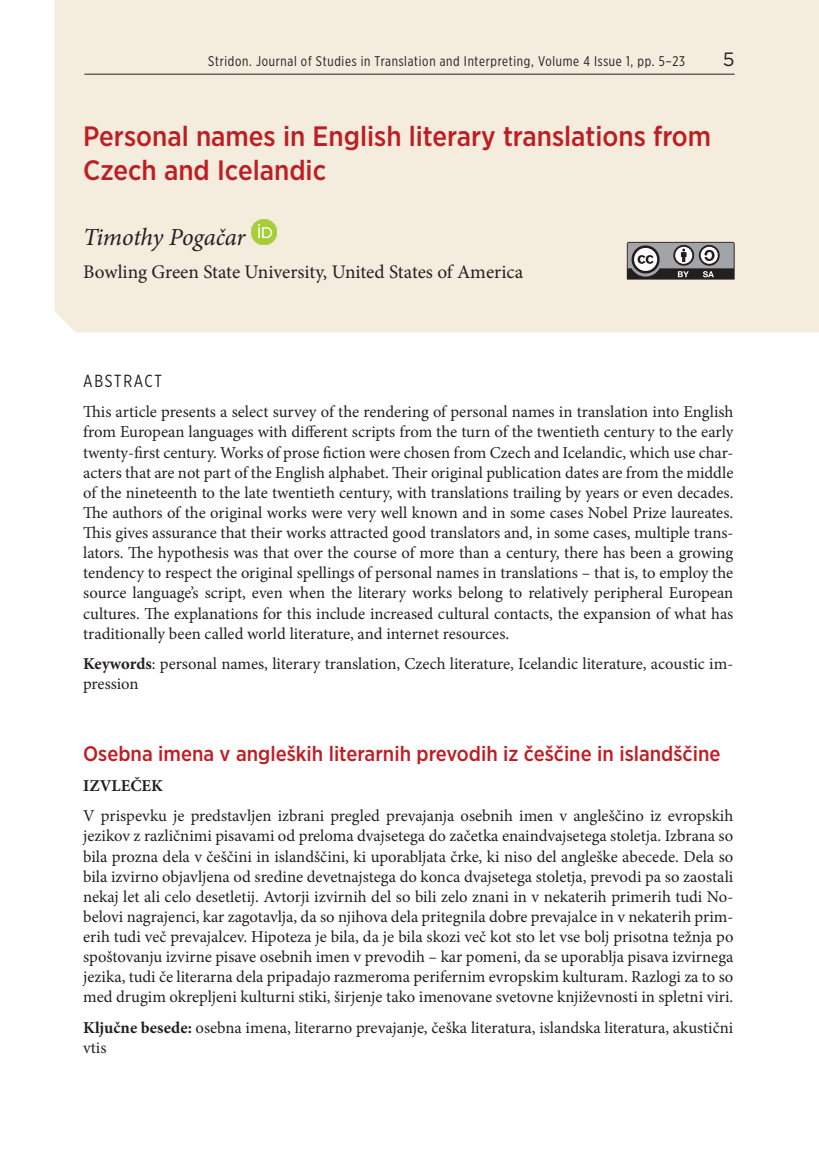
<style>
.page{position:relative;width:819px;height:1166px;background:#fff}
.page>*{position:absolute;margin:0;border:0;box-sizing:border-box;transform-origin:0 0}
.AS_Naslov_clanka{font:500 28px/33.6px "Gotham Narrow";color:#be1e23}
.AN_Avtor_clanka{font:italic 24.5px "Minion Pro";letter-spacing:-.01em;color:#231f20}
.AS_Naslov_clanka_mali{font:500 21px "Gotham Narrow";color:#be1e23}
.AN_Avtor_fakulteta{font:19.25px "Minion Pro";letter-spacing:-.005em;color:#231f20}
.t1{font:19.25px "Gotham";color:#231f20}
.ABSTRACT_naslov{font:17.5px "Gotham X Narrow";letter-spacing:.1em;color:#231f20}
.ABSTRACT_besedilo{font:16.62px/20.1px "Minion Pro";color:#231f20;text-align:justify}
.ABSTRACT_besedilo-2{font:700 16.62px "Minion Pro";color:#231f20}
.t2{font:14px "Gotham X Narrow";letter-spacing:.05em;color:#231f20}
.s1{font-weight:700}
</style>
<div class="page">
<div style="left:55px;top:0;width:764px;height:332px;background:#f4ecdd"></div>
<svg style="left:626px;top:242px;width:108px;height:38px;background:#807e80"></svg>
<img style="left:251px;top:220px;width:25px;height:25px">
<hr style="left:84px;top:74px;width:650px;height:1px;background:#231f20">
<p class="t2" style="left:208px;top:53px;width:478px">Stridon. Journal of Studies in Translation and Interpreting, Volume 4 Issue 1, pp. 5–23</p>
<p class="t1" style="left:722px;top:47px;width:13px">5</p>
<p class="AS_Naslov_clanka" style="left:83px;top:119px;width:629px">Personal names in English literary translations from<br>Czech and Icelandic</p>
<p class="AN_Avtor_clanka" style="left:83px;top:220px;width:164px">Timothy Pogačar</p>
<p class="AN_Avtor_fakulteta" style="left:83px;top:259px;width:441px">Bowling Green State University, United States of America</p>
<p class="ABSTRACT_naslov" style="left:83px;top:371px;width:80px">ABSTRACT</p>
<p class="ABSTRACT_besedilo" style="left:83px;top:402px;width:651px">This article presents a select survey of the rendering of personal names in translation into English from European languages with different scripts from the turn of the twentieth century to the early twenty-first century. Works of prose fiction were chosen from Czech and Icelandic, which use char&shy;acters that are not part of the English alphabet. Their original publication dates are from the middle of the nineteenth to the late twentieth century, with translations trailing by years or even decades.<br>The authors of the original works were very well known and in some cases Nobel Prize laureates.<br>This gives assurance that their works attracted good translators and, in some cases, multiple trans&shy;lators. The hypothesis was that over the course of more than a century, there has been a growing tendency to respect the original spellings of personal names in translations – that is, to employ the source language’s script, even when the literary works belong to relatively peripheral European cultures. The explanations for this include increased cultural contacts, the expansion of what has traditionally been called world literature, and internet resources.</p>
<p class="ABSTRACT_besedilo" style="left:83px;top:653px;width:651px"><span class="s1">Keywords</span>: personal names, literary translation, Czech literature, Icelandic literature, acoustic im&shy;pression</p>
<p class="AS_Naslov_clanka_mali" style="left:83px;top:740px;width:638px">Osebna imena v angleških literarnih prevodih iz češčine in islandščine</p>
<p class="ABSTRACT_besedilo-2" style="left:83px;top:774px;width:81px">IZVLEČEK</p>
<p class="ABSTRACT_besedilo" style="left:83px;top:806px;width:651px">V prispevku je predstavljen izbrani pregled prevajanja osebnih imen v angleščino iz evropskih jezikov z različnimi pisavami od preloma dvajsetega do začetka enaindvajsetega stoletja. Izbrana so bila prozna dela v češčini in islandščini, ki uporabljata črke, ki niso del angleške abecede. Dela so bila izvirno objavljena od sredine devetnajstega do konca dvajsetega stoletja, prevodi pa so zaostali nekaj let ali celo desetletij. Avtorji izvirnih del so bili zelo znani in v nekaterih primerih tudi No&shy;belovi nagrajenci, kar zagotavlja, da so njihova dela pritegnila dobre prevajalce in v nekaterih prim&shy;erih tudi več prevajalcev. Hipoteza je bila, da je bila skozi več kot sto let vse bolj prisotna težnja po spoštovanju izvirne pisave osebnih imen v prevodih – kar pomeni, da se uporablja pisava izvirnega jezika, tudi če literarna dela pripadajo razmeroma perifernim evropskim kulturam. Razlogi za to so med drugim okrepljeni kulturni stiki, širjenje tako imenovane svetovne književnosti in spletni viri.</p>
<p class="ABSTRACT_besedilo" style="left:83px;top:1017px;width:651px"><span class="s1">Ključne besede:</span> osebna imena, literarno prevajanje, češka literatura, islandska literatura, akustični vtis</p>
</div>
